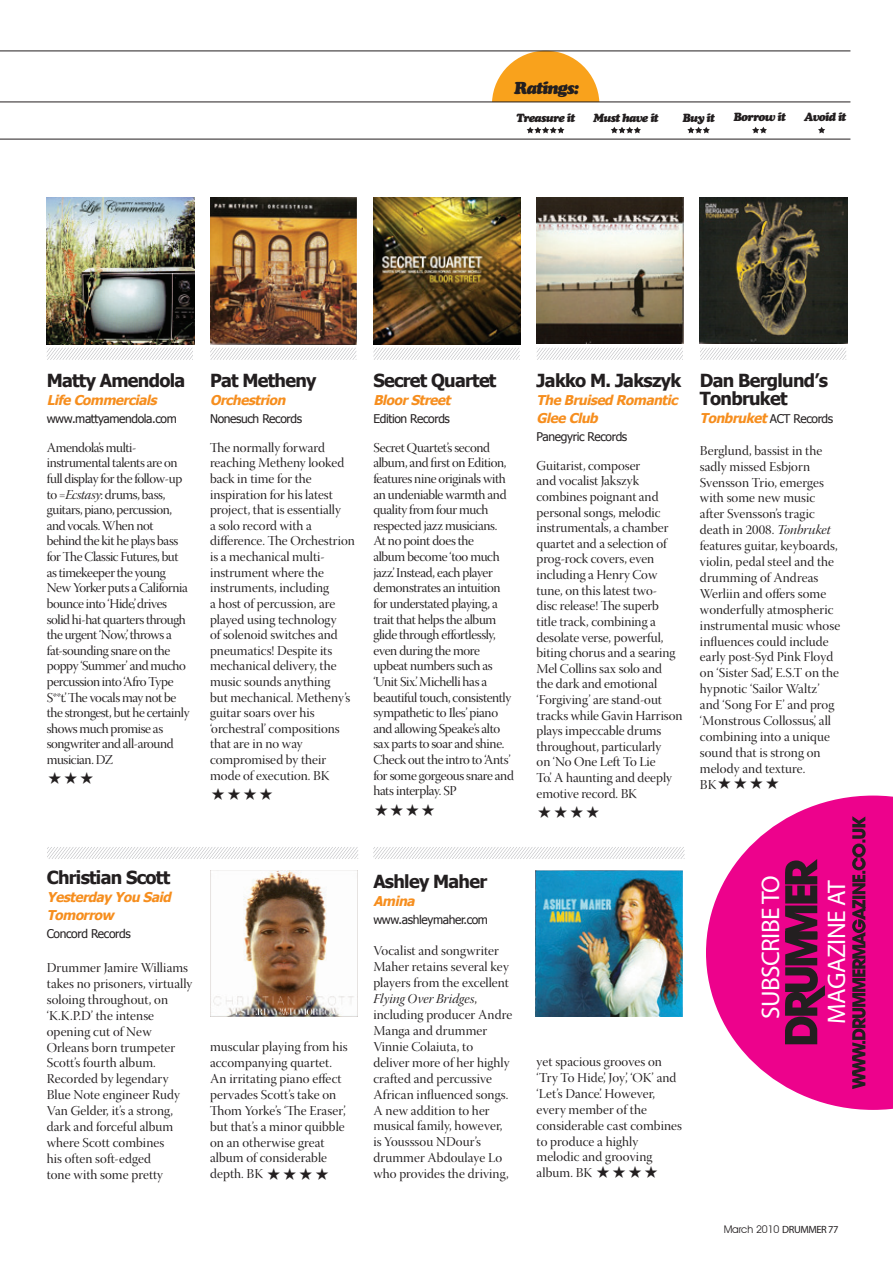
<style>
.page{position:relative;width:893px;height:1263px;background:#fff}
.page>*{position:absolute;margin:0;border:0;box-sizing:border-box;transform-origin:0 0}
.t1{font:25.5px "Myriad Pro";letter-spacing:-.02em;color:#fff}
.t2{font:700 18px/18px "Tahoma";letter-spacing:-.04em;color:#231f20}
.t3{font:italic 17.25px "Cooper Black Std";letter-spacing:-.07em;color:#231f20}
.t4{font:13.5px/15.9px "Warnock Pro Disp";color:#231f20}
.t5{font:13.5px/15.6px "Warnock Pro Disp";letter-spacing:-.025em;color:#231f20}
.t6{font:13.5px/15.6px "Warnock Pro Disp";letter-spacing:-.03em;color:#231f20}
.t7{font:italic 700 13.5px/18px "Tahoma";color:#f68e1e}
.t8{font:13.5px "Warnock Pro It Disp";letter-spacing:.01em;color:#231f20}
.t9{font:12px "Tahoma";letter-spacing:-.03em;color:#231f20}
.t10{font:italic 11.85px "Cooper Black Std";letter-spacing:-.07em;color:#231f20}
.t11{font:10.5px "Avant Garde IT Cby BT";letter-spacing:-.01em;color:#231f20}
.s1{font-family:"Warnock Pro It Disp"}
.s2{font-weight:700;font-style:italic;font-size:13.5px;color:#f68e1e}
.s3{font-family:"Warnock Pro Disp"}
.s4{font-family:"Myriad Pro"}
</style>
<div class="page">
<svg style="left:492px;top:52px;width:107px;height:50px"></svg>
<img style="left:210px;top:870px;width:147px;height:147px">
<img style="left:536px;top:870px;width:147px;height:147px">
<img style="left:537px;top:197px;width:147px;height:146px">
<img style="left:700px;top:197px;width:147px;height:146px">
<img style="left:47px;top:198px;width:147px;height:146px">
<img style="left:210px;top:198px;width:146px;height:146px">
<img style="left:373px;top:198px;width:148px;height:146px">
<svg style="left:818px;top:127px;width:7px;height:6px"></svg>
<svg style="left:752px;top:127px;width:15px;height:6px"></svg>
<svg style="left:687px;top:127px;width:23px;height:6px"></svg>
<svg style="left:611px;top:127px;width:30px;height:6px"></svg>
<svg style="left:527px;top:127px;width:37px;height:6px"></svg>
<hr style="left:0;top:51px;width:850px;height:1px;background:#231f20">
<hr style="left:0;top:139px;width:850px;height:1px;background:#231f20">
<hr style="left:0;top:102px;width:850px;height:1px;background:#231f20">
<svg style="left:46px;top:348px;width:801px;height:12px"></svg>
<svg style="left:47px;top:847px;width:638px;height:12px"></svg>
<svg style="left:706px;top:795px;width:187px;height:315px;fill:#ed028c"></svg>
<svg style="left:785px;top:859px;width:40px;height:185px;background:#76124c"></svg>
<svg style="left:852px;top:816px;width:14px;height:273px;background:#73134b"></svg>
<p class="t3" style="left:514px;top:77px;width:66px">Ratings:</p>
<p class="t10" style="left:516px;top:110px;width:61px">Treasure it</p>
<p class="t10" style="left:593px;top:110px;width:67px">Must have it</p>
<p class="t10" style="left:682px;top:110px;width:34px">Buy it</p>
<p class="t10" style="left:733px;top:110px;width:54px">Borrow it</p>
<p class="t10" style="left:804px;top:110px;width:43px">Avoid it</p>
<h2 class="t2" style="left:47px;top:370px;width:140px">Matty Amendola</h2>
<p class="t7" style="left:47px;top:390px;width:115px">Life Commercials</p>
<p class="t9" style="left:47px;top:410px;width:132px">www.mattyamendola.com</p>
<p class="t6" style="left:47px;top:441px;width:144px">Amendola’s multi&shy;instrumental talents are on full display for the follow-up to <span class="s1">=Ecstasy</span>: drums, bass, guitars, piano, percussion, and vocals. When not behind the kit he plays bass for The Classic Futures, but as timekeeper the young<br>New Yorker puts a California bounce into ‘Hide’, drives solid hi-hat quarters through the urgent ‘Now’, throws a fat-sounding snare on the poppy ‘Summer’ and mucho percussion into ‘Afro Type<br>S**t’. The vocals may not be the strongest, but he certainly shows much promise as songwriter and all-around musician. DZ</p>
<h2 class="t2" style="left:210px;top:370px;width:108px">Pat Metheny</h2>
<p class="t7" style="left:210px;top:390px;width:81px">Orchestrion</p>
<p class="t9" style="left:210px;top:410px;width:93px">Nonesuch Records</p>
<p class="t4" style="left:210px;top:441px;width:146px">The normally forward reaching Metheny looked back in time for the inspiration for his latest project, that is essentially<br>a solo record with a difference. The Orchestrion is a mechanical multi&shy;instrument where the instruments, including<br>a host of percussion, are played using technology<br>of solenoid switches and pneumatics! Despite its mechanical delivery, the music sounds anything<br>but mechanical. Metheny’s guitar soars over his ‘orchestral’ compositions that are in no way compromised by their mode of execution. BK</p>
<h2 class="t2" style="left:373px;top:370px;width:125px">Secret Quartet</h2>
<p class="t7" style="left:373px;top:390px;width:82px">BloorStreet</p>
<p class="t9" style="left:373px;top:410px;width:78px">Edition Records</p>
<p class="t5" style="left:373px;top:441px;width:142px">Secret Quartet’s second album, and first on Edition, features nine originals with an undeniable warmth and quality from four much respected jazz musicians.<br>At no point does the<br>album become ‘too much jazz’. Instead, each player demonstrates an intuition for understated playing, a trait that helps the album glide through effortlessly, even during the more upbeat numbers such as ‘Unit Six’. Michelli has a beautiful touch, consistently sympathetic to Iles’ piano and allowing Speake’s alto sax parts to soar and shine.<br>Check out the intro to ‘Ants’ for some gorgeous snare and hats interplay. SP</p>
<h2 class="t2" style="left:537px;top:370px;width:146px">Jakko M. Jakszyk</h2>
<p class="t7" style="left:537px;top:390px;width:146px">The Bruised Romantic<br>Glee Club</p>
<p class="t9" style="left:537px;top:428px;width:92px">Panegyric Records</p>
<p class="t4" style="left:537px;top:459px;width:147px">Guitarist, composer<br>and vocalist Jakszyk combines poignant and personal songs, melodic instrumentals, a chamber quartet and a selection of prog-rock covers, even including a Henry Cow tune, on this latest two-<br>disc release! The superb title track, combining a desolate verse, powerful, biting chorus and a searing<br>Mel Collins sax solo and<br>the dark and emotional ‘Forgiving’ are stand-out tracks while Gavin Harrison plays impeccable drums throughout, particularly<br>on ‘No One Left To Lie<br>To’. A haunting and deeply emotive record. BK</p>
<h2 class="t2" style="left:700px;top:370px;width:130px">Dan Berglund’s<br>Tonbruket</h2>
<p class="t9" style="left:700px;top:410px;width:135px"><span class="s2">Tonbruket</span>ACT Records</p>
<p class="t4" style="left:700px;top:444px;width:142px">Berglund, bassist in the sadly missed Esbjorn<br>Svensson Trio, emerges with some new music after Svensson’s tragic death in 2008. <span class="s1">Tonbruket </span>features guitar, keyboards, violin, pedal steel and the drumming of Andreas<br>Werliin and offers some wonderfully atmospheric instrumental music whose influences could include early post-Syd Pink Floyd on ‘Sister Sad’, E.S.T on the hypnotic ‘Sailor Waltz’ and ‘Song For E’ and prog ‘Monstrous Collossus’, all combining into a unique sound that is strong on melody and texture.<br>BK</p>
<h2 class="t2" style="left:47px;top:867px;width:125px">Christian Scott</h2>
<p class="t7" style="left:47px;top:887px;width:129px">Yesterday You Said<br>Tomorrow</p>
<p class="t9" style="left:47px;top:926px;width:85px">Concord Records</p>
<p class="t4" style="left:47px;top:961px;width:147px">Drummer Jamire Williams takes no prisoners, virtually soloing throughout, on ‘K.K.P.D’ the intense opening cut of New<br>Orleans born trumpeter<br>Scott’s fourth album.<br>Recorded by legendary<br>Blue Note engineer Rudy<br>Van Gelder, it’s a strong, dark and forceful album where Scott combines<br>his often soft-edged<br>tone with some pretty</p>
<p class="t4" style="left:210px;top:1040px;width:139px">muscular playing from his accompanying quartet.<br>An irritating piano effect pervades Scott’s take on<br>Thom Yorke’s ‘The Eraser’, but that’s a minor quibble on an otherwise great album of considerable depth. BK</p>
<h2 class="t2" style="left:373px;top:871px;width:115px">Ashley Maher</h2>
<p class="t7" style="left:373px;top:891px;width:46px">Amina</p>
<p class="t9" style="left:373px;top:911px;width:116px">www.ashleymaher.com</p>
<p class="t4" style="left:373px;top:945px;width:137px">Vocalist and songwriter<br>Maher retains several key players from the excellent</p>
<p class="t8" style="left:373px;top:991px;width:105px">Flying Over Bridges<span class="s3">,</span></p>
<p class="t4" style="left:373px;top:1008px;width:140px">including producer Andre<br>Manga and drummer<br>Vinnie Colaiuta, to deliver more of her highly crafted and percussive<br>African influenced songs.<br>A new addition to her musical family, however, is Yousssou NDour’s drummer Abdoulaye Lo who provides the driving,</p>
<p class="t4" style="left:537px;top:1055px;width:147px">yet spacious grooves on ‘Try To Hide’, Joy’, ‘OK’ and ‘Let’s Dance’. However, every member of the considerable cast combines to produce a highly melodic and grooving album. BK</p>
<h1 class="t1" style="left:755px;top:1019px;width:146px;rotate:-90deg">subscribe to</h1>
<h1 class="t1" style="left:821px;top:1024px;width:145px;rotate:-90deg">magazine at</h1>
<p class="t11" style="left:724px;top:1222px;width:116px">March 2010 <span class="s4">DRUMMER 77</span></p>
</div>
